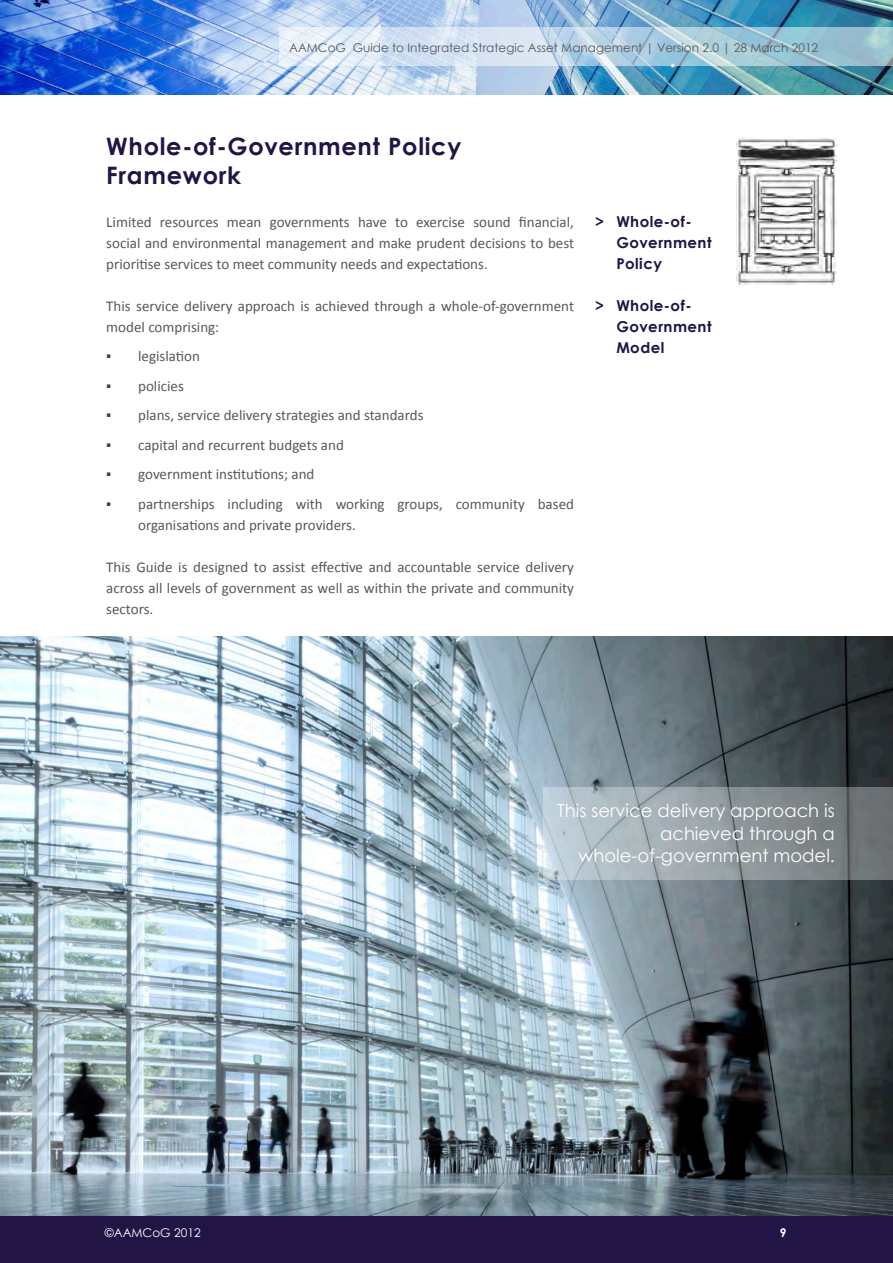
<style>
.page{position:relative;width:893px;height:1263px;background:#fff}
.page>*{position:absolute;margin:0;border:0;box-sizing:border-box;transform-origin:0 0}
.Page_headings{font:700 24px/28.8px "Century Gothic";letter-spacing:.03em;color:#221545}
.Image_text{font:18px/22.5px "Century Gothic";color:#fff;text-align:right}
.Bullets{font:15px/21px "Calibri";color:#57585a;text-align:justify}
.Side_heading{font:700 15px/21px "Century Gothic";letter-spacing:.03em;color:#221545}
.t1{font:12px "Century Gothic";color:#57585a}
.t2{font:12px "Century Gothic";color:#fff}
.t3{font:700 12px "Century Gothic";color:#fff}
.s1{color:#42365b}
</style>
<div class="page">
<img style="left:0;top:0;width:893px;height:95px">
<svg style="left:279px;top:27px;width:614px;height:38px;background:#bed7e6"></svg>
<div style="left:0;top:1215px;width:893px;height:48px;background:#221545"></div>
<img style="left:0;top:636px;width:893px;height:579px">
<svg style="left:543px;top:787px;width:350px;height:92px;background:#949ea3"></svg>
<img style="left:737px;top:137px;width:99px;height:148px">
<p class="t1" style="left:289px;top:40px;width:531px">AAMCoG Guide to Integrated Strategic Asset Management | Version 2.0 | 28 March 2012</p>
<p class="Page_headings" style="left:106px;top:131px;width:356px">Whole-of-Government Policy<br>Framework</p>
<p class="Bullets" style="left:106px;top:211px;width:469px">Limited resources mean governments have to exercise sound financial, social and environmental management and make prudent decisions to best prioritise services to meet community needs and expectations.</p>
<p class="Bullets" style="left:106px;top:295px;width:469px">This service delivery approach is achieved through a whole-of-government model comprising:</p>
<p class="Bullets" style="left:106px;top:346px;width:95px"><span class="s1">▪</span> legislation</p>
<p class="Bullets" style="left:106px;top:375px;width:79px"><span class="s1">▪</span> policies</p>
<p class="Bullets" style="left:106px;top:405px;width:319px"><span class="s1">▪</span> plans, service delivery strategies and standards</p>
<p class="Bullets" style="left:106px;top:434px;width:239px"><span class="s1">▪</span> capital and recurrent budgets and</p>
<p class="Bullets" style="left:106px;top:464px;width:210px"><span class="s1">▪</span> government institutions; and</p>
<p class="Bullets" style="left:138px;top:493px;width:437px;text-indent:-32px"><span class="s1">▪</span> partnerships including with working groups, community based organisations and private providers.</p>
<p class="Bullets" style="left:106px;top:556px;width:469px">This Guide is designed to assist effective and accountable service delivery across all levels of government as well as within the private and community sectors.</p>
<p class="Side_heading" style="left:616px;top:210px;width:97px;text-indent:-21px">&gt; Whole-of-<br>Government<br>Policy</p>
<p class="Side_heading" style="left:616px;top:294px;width:97px;text-indent:-21px">&gt; Whole-of-<br>Government<br>Model</p>
<p class="Image_text" style="left:557px;top:799px;width:279px">This service delivery approach is achieved through a whole-of-government model.</p>
<p class="t2" style="left:105px;top:1224px;width:97px">©AAMCoG 2012</p>
<p class="t3" style="left:780px;top:1224px;width:8px">9</p>
</div>
